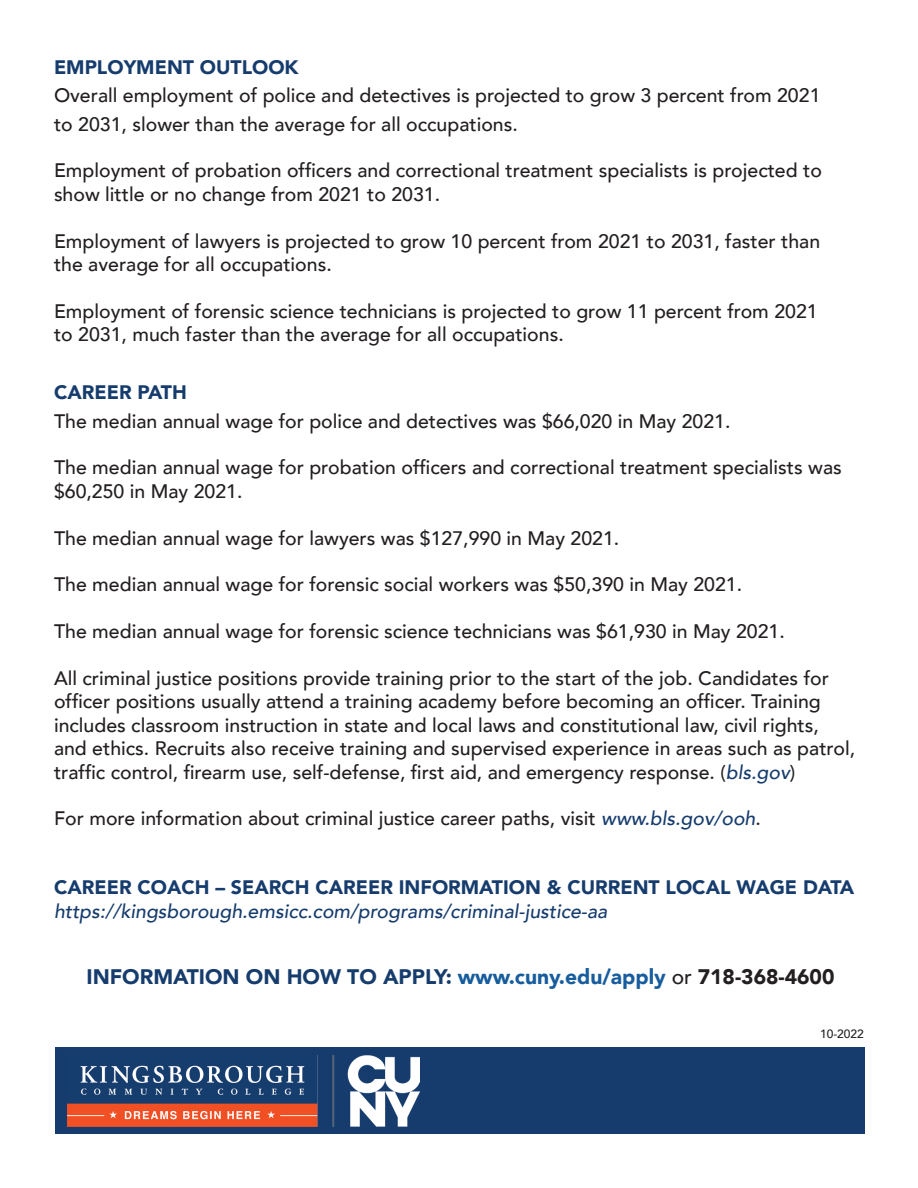
<style>
.page{position:relative;width:918px;height:1188px;background:#fff}
.page>*{position:absolute;margin:0;border:0;box-sizing:border-box;transform-origin:0 0}
.t1{font:900 21px "Avenir";color:#163c6d}
.t2{font:500 19.5px/23.4px "Avenir";color:#231f20}
.t3{font:900 19.5px "Avenir";color:#163c6d}
.t4{font:italic 500 19.5px "Avenir";color:#163c6d}
.t5{font:500 12px "Avenir";color:#231f20}
.s1{font-style:italic;color:#163c6d}
.s2{color:#175d9e}
.s3{font-weight:500;color:#231f20}
.s4{color:#231f20}
</style>
<div class="page">
<div style="left:56px;top:1048px;width:810px;height:86px;background:#163c6d"></div>
<img style="left:68px;top:1055px;width:352px;height:71px">
<p class="t3" style="left:54px;top:50px;width:246px">EMPLOYMENT OUTLOOK</p>
<p class="t2" style="left:54px;top:80px;width:768px;line-height:28.5px">Overall employment of police and detectives is projected to grow 3 percent from 2021 to 2031, slower than the average for all occupations.</p>
<p class="t2" style="left:54px;top:158px;width:769px">Employment of probation officers and correctional treatment specialists is projected to show little or no change from 2021 to 2031.</p>
<p class="t2" style="left:54px;top:228px;width:768px">Employment of lawyers is projected to grow 10 percent from 2021 to 2031, faster than the average for all occupations.</p>
<p class="t2" style="left:54px;top:298px;width:765px">Employment of forensic science technicians is projected to grow 11 percent from 2021 to 2031, much faster than the average for all occupations.</p>
<p class="t3" style="left:54px;top:376px;width:134px">CAREER PATH</p>
<p class="t2" style="left:54px;top:408px;width:678px">The median annual wage for police and detectives was $66,020 in May 2021.</p>
<p class="t2" style="left:54px;top:455px;width:789px">The median annual wage for probation officers and correctional treatment specialists was $60,250 in May 2021.</p>
<p class="t2" style="left:54px;top:525px;width:567px">The median annual wage for lawyers was $127,990 in May 2021.</p>
<p class="t2" style="left:54px;top:572px;width:690px">The median annual wage for forensic social workers was $50,390 in May 2021.</p>
<p class="t2" style="left:54px;top:619px;width:732px">The median annual wage for forensic science technicians was $61,930 in May 2021.</p>
<p class="t2" style="left:54px;top:665px;width:803px">All criminal justice positions provide training prior to the start of the job. Candidates for officer positions usually attend a training academy before becoming an officer. Training includes classroom instruction in state and local laws and constitutional law, civil rights, and ethics. Recruits also receive training and supervised experience in areas such as patrol, traffic control, firearm use, self-defense, first aid, and emergency response. (<span class="s1">bls.gov</span>)</p>
<p class="t2" style="left:54px;top:806px;width:708px">For more information about criminal justice career paths, visit <span class="s1">www.bls.gov/ooh</span>.</p>
<p class="t3" style="left:54px;top:871px;width:802px">CAREER COACH – SEARCH CAREER INFORMATION &amp; CURRENT LOCAL WAGE DATA</p>
<p class="t4" style="left:54px;top:899px;width:555px">https://kingsborough.emsicc.com/programs/criminal-justice-aa</p>
<p class="t1" style="left:86px;top:959px;width:750px">INFORMATION ON HOW TO APPLY: <span class="s2">www.cuny.edu/apply</span> <span class="s3">or</span> <span class="s4">718-368-4600</span></p>
<p class="t5" style="left:820px;top:1023px;width:45px">10-2022</p>
</div>
